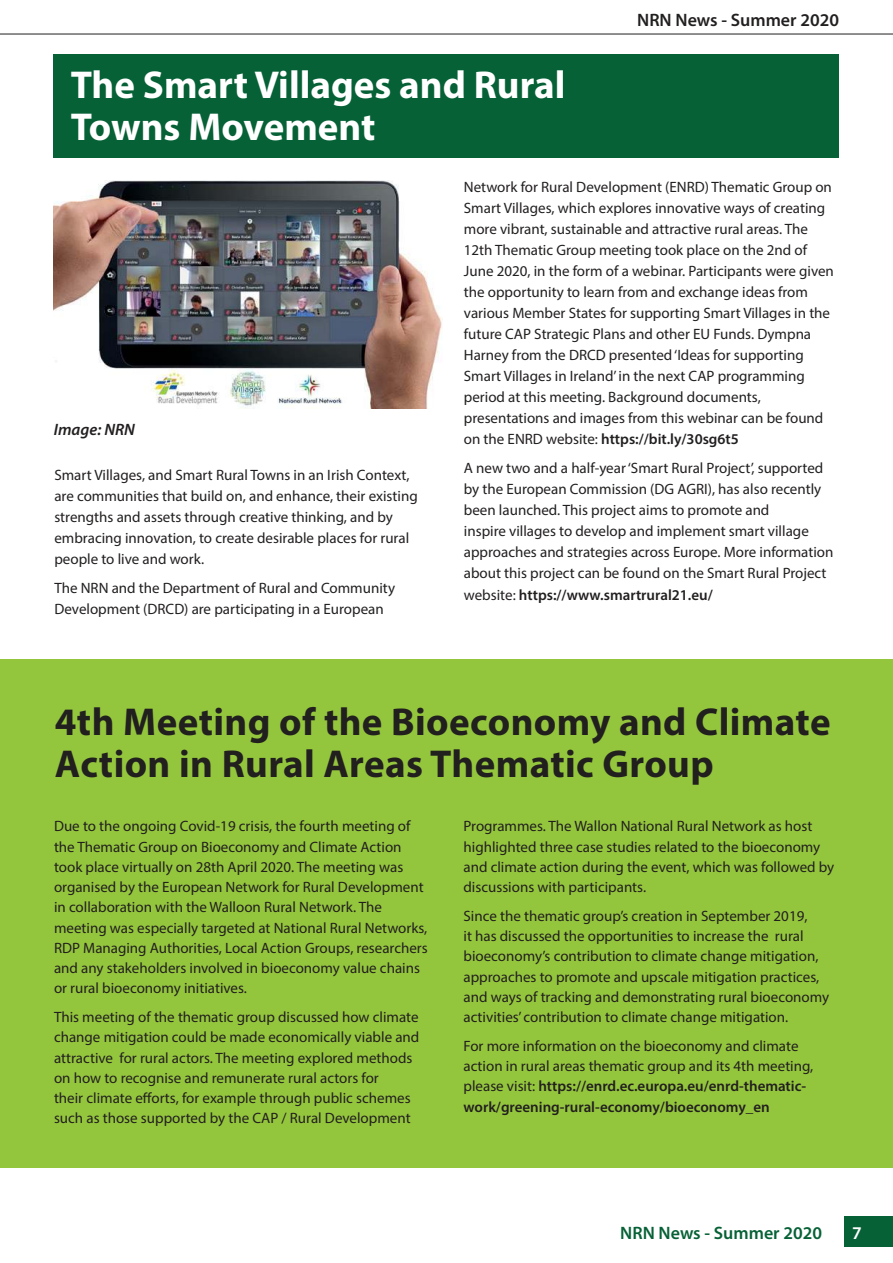
<style>
.page{position:relative;width:893px;height:1263px;background:#fff}
.page>*{position:absolute;margin:0;border:0;box-sizing:border-box;transform-origin:0 0}
.t1{font:700 39px/42px "Myriad Pro";letter-spacing:.01em;color:#221f1f}
.t2{font:700 39px/42px "Myriad Pro";color:#fff}
.t3{font:600 18px "Myriad Pro";color:#066136}
.t4{font:600 18px "Myriad Pro";color:#221f1f}
.t5{font:600 18px "Myriad Pro";color:#fff}
.t6{font:italic 600 16.5px "Myriad Pro";color:#221f1f}
.t7{font:15px/20.2px "Myriad Pro";color:#221f1f}
.s1{font-weight:600}
</style>
<div class="page">
<div style="left:844px;top:1217px;width:49px;height:30px;background:#066136"></div>
<hr style="left:0;top:34px;width:893px;height:1px;background:#221f1f">
<div style="left:53px;top:54px;width:786px;height:103px;background:#066136"></div>
<div style="left:0;top:659px;width:893px;height:508px;background:#94c63d"></div>
<img style="left:53px;top:180px;width:389px;height:229px">
<h1 class="t2" style="left:71px;top:68px;width:496px">The Smart Villages and Rural<br>Towns Movement</h1>
<p class="t4" style="left:637px;top:13px;width:203px">NRN News - Summer 2020</p>
<p class="t6" style="left:54px;top:423px;width:83px">Image: NRN</p>
<p class="t7" style="left:54px;top:465px;width:365px;line-height:21px">Smart Villages, and Smart Rural Towns in an Irish Context, are communities that build on, and enhance, their existing strengths and assets through creative thinking, and by embracing innovation, to create desirable places for rural people to live and work.</p>
<p class="t7" style="left:54px;top:579px;width:342px;line-height:21px">The NRN and the Department of Rural and Community<br>Development (DRCD) are participating in a European</p>
<p class="t7" style="left:464px;top:177px;width:372px;line-height:21px">Network for Rural Development (ENRD) Thematic Group on Smart Villages, which explores innovative ways of creating more vibrant, sustainable and attractive rural areas. The 12th Thematic Group meeting took place on the 2nd of June 2020, in the form of a webinar. Participants were given the opportunity to learn from and exchange ideas from various Member States for supporting Smart Villages in the future CAP Strategic Plans and other EU Funds. Dympna Harney from the DRCD presented ‘Ideas for supporting Smart Villages in Ireland’ in the next CAP programming period at this meeting. Background documents, presentations and images from this webinar can be found on the ENRD website: <span class="s1">https://bit.ly/30sg6t5</span></p>
<p class="t7" style="left:464px;top:459px;width:371px;line-height:21.1px">A new two and a half-year ‘Smart Rural Project’, supported by the European Commission (DG AGRI), has also recently been launched. This project aims to promote and<br>inspire villages to develop and implement smart village approaches and strategies across Europe. More information about this project can be found on the Smart Rural Project website: <span class="s1">https://www.smartrural21.eu/</span></p>
<h1 class="t1" style="left:55px;top:704px;width:777px">4th Meeting of the Bioeconomy and Climate<br>Action in Rural Areas Thematic Group</h1>
<p class="t7" style="left:54px;top:817px;width:375px">Due to the ongoing Covid-19 crisis, the fourth meeting of the Thematic Group on Bioeconomy and Climate Action took place virtually on 28th April 2020. The meeting was organised by the European Network for Rural Development in collaboration with the Walloon Rural Network. The meeting was especially targeted at National Rural Networks, RDP Managing Authorities, Local Action Groups, researchers and any stakeholders involved in bioeconomy value chains or rural bioeconomy initiatives.</p>
<p class="t7" style="left:54px;top:1008px;width:367px">This meeting of the thematic group discussed how climate change mitigation could be made economically viable and attractive for rural actors. The meeting explored methods on how to recognise and remunerate rural actors for<br>their climate efforts, for example through public schemes such as those supported by the CAP / Rural Development</p>
<p class="t7" style="left:463px;top:817px;width:372px">Programmes. The Wallon National Rural Network as host highlighted three case studies related to the bioeconomy and climate action during the event, which was followed by discussions with participants.</p>
<p class="t7" style="left:463px;top:907px;width:367px">Since the thematic group’s creation in September 2019,<br>it has discussed the opportunities to increase the rural bioeconomy’s contribution to climate change mitigation, approaches to promote and upscale mitigation practices, and ways of tracking and demonstrating rural bioeconomy activities’ contribution to climate change mitigation.</p>
<p class="t7" style="left:463px;top:1037px;width:351px">For more information on the bioeconomy and climate action in rural areas thematic group and its 4th meeting, please visit: <span class="s1">https://enrd.ec.europa.eu/enrd-thematic&shy;work/greening-rural-economy/bioeconomy_en</span></p>
<p class="t3" style="left:620px;top:1226px;width:203px">NRN News - Summer 2020</p>
<p class="t5" style="left:852px;top:1226px;width:11px">7</p>
</div>
